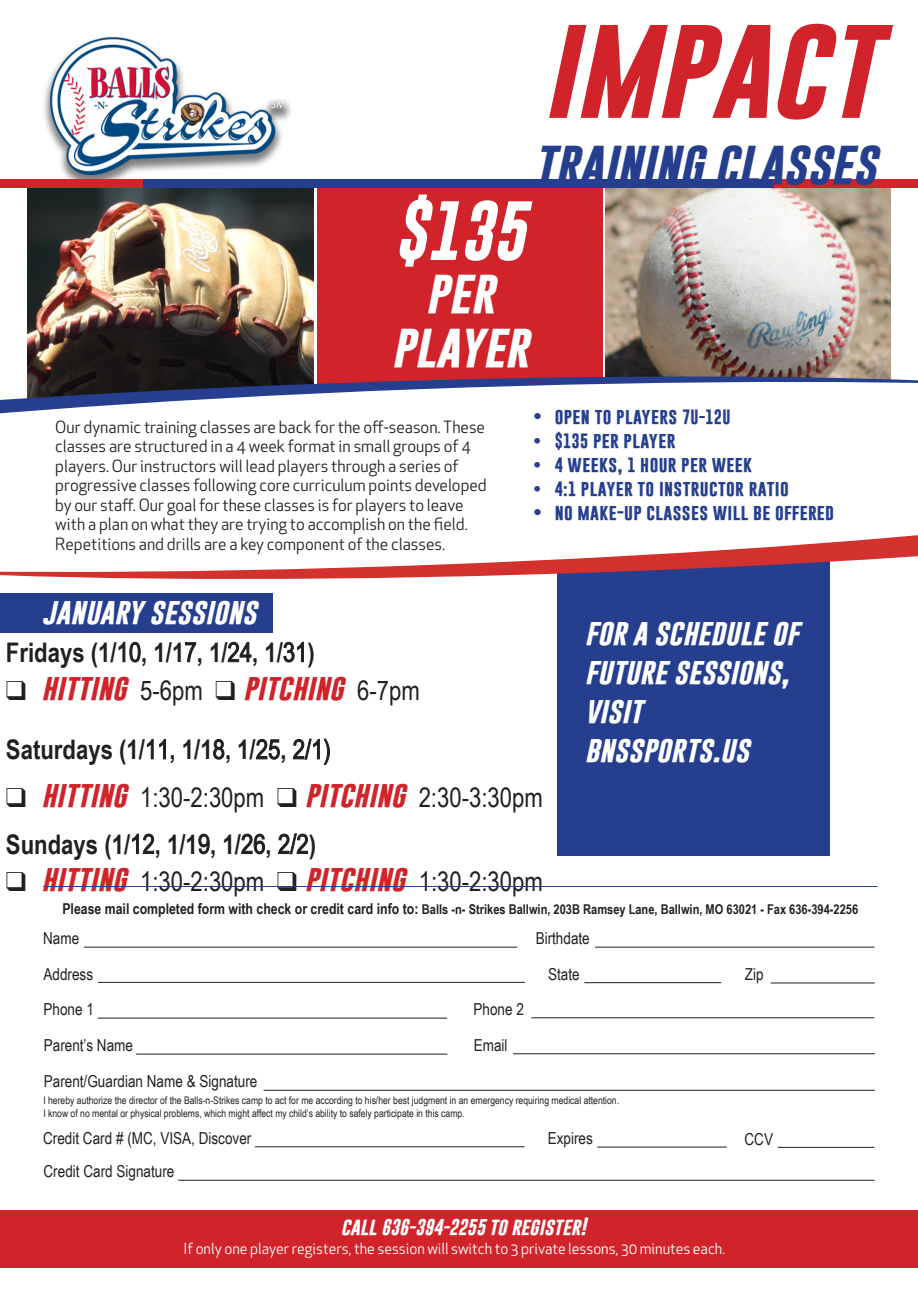
<style>
.page{position:relative;width:918px;height:1296px;background:#fff}
.page>*{position:absolute;margin:0;border:0;box-sizing:border-box;transform-origin:0 0}
.t1{font:italic 700 108px "Gobold";color:#d1232a}
.t2{font:italic 700 60px "Gobold";color:#fff}
.t3{font:italic 700 45px "Gobold";color:#253f8e}
.t4{font:italic 700 45px "Gobold";color:#fff}
.t5{font:27px/47px "Arial Narrow";color:#231f20}
.t6{font:700 27px/59.4px "Arial Narrow";color:#231f20}
.t7{font:italic 700 27px/39px "Gobold";color:#fff}
.t8{font:italic 700 18px "Gobold";color:#fff}
.t9{font:16.5px/19.5px "Apex New";color:#231f20}
.t10{font:16.5px "Arial Narrow";color:#231f20}
.t11{font:700 16.5px "Gobold";letter-spacing:.02em;color:#253f8e}
.t12{font:15px "Apex New";color:#fff}
.t13{font:700 13.5px "Arial Narrow";color:#231f20}
.t14{font:10.5px/12.6px "Arial Narrow";color:#231f20}
.s1{font-size:15px}
.s2{font-weight:400}
.s3{font-family:"Gobold";font-style:italic;color:#d1232a}
.s4{font-family:"Gobold";font-weight:700;font-style:italic;color:#d1232a}
.s5{font-weight:700}
.s6{font-size:16.5px}
</style>
<div class="page">
<img style="left:44px;top:37px;width:247px;height:143px">
<img style="left:28px;top:180px;width:285px;height:183px">
<div style="left:317px;top:183px;width:285px;height:298px;background:#d1232a"></div>
<img style="left:605px;top:187px;width:286px;height:176px">
<div style="left:143px;top:179px;width:633px;height:8px;background:#253f8e"></div>
<div style="left:0;top:179px;width:142px;height:8px;background:#d1232a"></div>
<div style="left:775px;top:179px;width:143px;height:8px;background:#d1232a"></div>
<div style="left:557px;top:561px;width:273px;height:295px;background:#253f8e"></div>
<svg style="left:27px;top:363px;width:864px;height:6px"></svg>
<svg style="left:0;top:369px;width:918px;height:210px"></svg>
<div style="left:0;top:593px;width:272px;height:40px;background:#253f8e"></div>
<div style="left:0;top:1210px;width:918px;height:58px;background:#d1232a"></div>
<hr style="left:43px;top:886px;width:835px;height:1px;background:#253f8e">
<hr style="left:84px;top:947px;width:433px;height:1px;background:#231f20">
<hr style="left:98px;top:982px;width:427px;height:1px;background:#231f20">
<hr style="left:584px;top:982px;width:137px;height:1px;background:#231f20">
<hr style="left:771px;top:983px;width:104px;height:1px;background:#231f20">
<hr style="left:595px;top:947px;width:280px;height:1px;background:#231f20">
<hr style="left:98px;top:1018px;width:349px;height:1px;background:#231f20">
<hr style="left:531px;top:1018px;width:343px;height:1px;background:#231f20">
<hr style="left:136px;top:1054px;width:311px;height:1px;background:#231f20">
<hr style="left:513px;top:1054px;width:362px;height:1px;background:#231f20">
<hr style="left:264px;top:1090px;width:611px;height:1px;background:#231f20">
<hr style="left:255px;top:1147px;width:270px;height:1px;background:#231f20">
<hr style="left:597px;top:1147px;width:130px;height:1px;background:#231f20">
<hr style="left:778px;top:1147px;width:96px;height:1px;background:#231f20">
<hr style="left:178px;top:1180px;width:697px;height:1px;background:#231f20">
<p class="t2" style="left:394px;top:192px;width:133px">$135</p>
<p class="t4" style="left:426px;top:263px;width:71px">PER</p>
<p class="t4" style="left:391px;top:317px;width:139px">PLAYER</p>
<p class="t1" style="left:542px;top:-5px;width:335px">IMPACT</p>
<p class="t3" style="left:534px;top:133px;width:344px">TRAINING CLASSES</p>
<p class="t9" style="left:55px;top:417px;width:433px">Our dynamic training classes are back for the off-season. These classes are structured in a 4 week format in small groups of 4 players. Our instructors will lead players through a series of progressive classes following core curriculum points developed by our staff. Our goal for these classes is for players to leave with a plan on what they are trying to accomplish on the field.<br>Repetitions and drills are a key component of the classes.</p>
<p class="t11" style="left:533px;top:405px;width:199px">• open to players <span class="s1">7U-12U</span></p>
<p class="t11" style="left:533px;top:429px;width:144px"><span class="s1">• $135</span> per player</p>
<p class="t11" style="left:533px;top:453px;width:220px"><span class="s1">• 4</span> weeks, <span class="s1">1</span> hour per week</p>
<p class="t11" style="left:533px;top:477px;width:257px"><span class="s1">• 4:1</span> player to instructor ratio</p>
<p class="t11" style="left:533px;top:501px;width:302px">• no make-up classes will be offered</p>
<p class="t7" style="left:42px;top:592px;width:216px">JANUARY SESSIONS</p>
<p class="t6" style="left:6px;top:621px;width:310px">Fridays (1/<span class="s2">10</span>, 1/1<span class="s2">7</span>, 1/<span class="s2">24</span>, 1/<span class="s2">31</span>)</p>
<p class="t6" style="left:6px;top:659px;width:415px">❑ <span class="s3">HITTING</span> <span class="s2">5-6pm</span> ❑ <span class="s3">PITCHING</span> <span class="s2">6-7pm<br></span>Saturdays (1/<span class="s2">11</span>, 1/1<span class="s2">8</span>, 1/<span class="s2">25</span>, <span class="s2">2/1)</span></p>
<p class="t5" style="left:6px;top:773px;width:539px">❑ <span class="s4">HITTING</span> 1:30-2:30pm ❑ <span class="s4">PITCHING</span> 2:30-3:30pm<br><span class="s5">Sundays (1/</span>12<span class="s5">, 1/1</span>9<span class="s5">, 1/</span>26<span class="s5">,</span> 2/2<span class="s5">)</span></p>
<p class="t5" style="left:6px;top:857px;width:539px">❑ <span class="s4">HITTING</span> 1:30-2:30pm ❑ <span class="s4">PITCHING</span> 1:30-2:30pm</p>
<p class="t7" style="left:585px;top:612px;width:216px">FOR A SCHEDULE OF<br>FUTURE SESSIONS,<br>VISIT<br>BNSSPORTS.US</p>
<p class="t13" style="left:62px;top:899px;width:797px"><span class="s1">Please mail completed form with check or credit card info to:</span> Balls -n- Strikes Ballwin, 203B Ramsey Lane, Ballwin, MO 63021 - Fax 636-394-2256</p>
<p class="t10" style="left:43px;top:926px;width:38px">Name</p>
<p class="t10" style="left:44px;top:962px;width:51px">Address</p>
<p class="t10" style="left:548px;top:962px;width:33px">State</p>
<p class="t10" style="left:745px;top:962px;width:20px">Zip</p>
<p class="t10" style="left:536px;top:926px;width:56px">Birthdate</p>
<p class="t10" style="left:44px;top:997px;width:52px">Phone 1</p>
<p class="t10" style="left:474px;top:997px;width:52px">Phone 2</p>
<p class="t10" style="left:44px;top:1033px;width:91px">Parent’s Name</p>
<p class="t10" style="left:474px;top:1033px;width:35px">Email</p>
<p class="t10" style="left:44px;top:1069px;width:215px">Parent/Guardian Name &amp; Signature</p>
<p class="t14" style="left:43px;top:1094px;width:577px">I hereby authorize the director of the Balls-n-Strikes camp to act for me according to his/her best judgment in an emergency requiring medical attention.<br>I know of no mental or physical problems, which might affect my child’s ability to safely participate in this camp.</p>
<p class="t10" style="left:43px;top:1126px;width:210px">Credit Card # (MC, VISA, Discover</p>
<p class="t10" style="left:548px;top:1126px;width:47px">Expires</p>
<p class="t10" style="left:745px;top:1127px;width:30px">CCV</p>
<p class="t10" style="left:44px;top:1159px;width:132px">Credit Card Signature</p>
<p class="t8" style="left:341px;top:1215px;width:247px">CALL <span class="s6">636-394-2255</span> TO REGISTER!</p>
<p class="t12" style="left:184px;top:1239px;width:543px">If only one player registers, the session will switch to 3 private lessons, 30 minutes each.</p>
</div>
